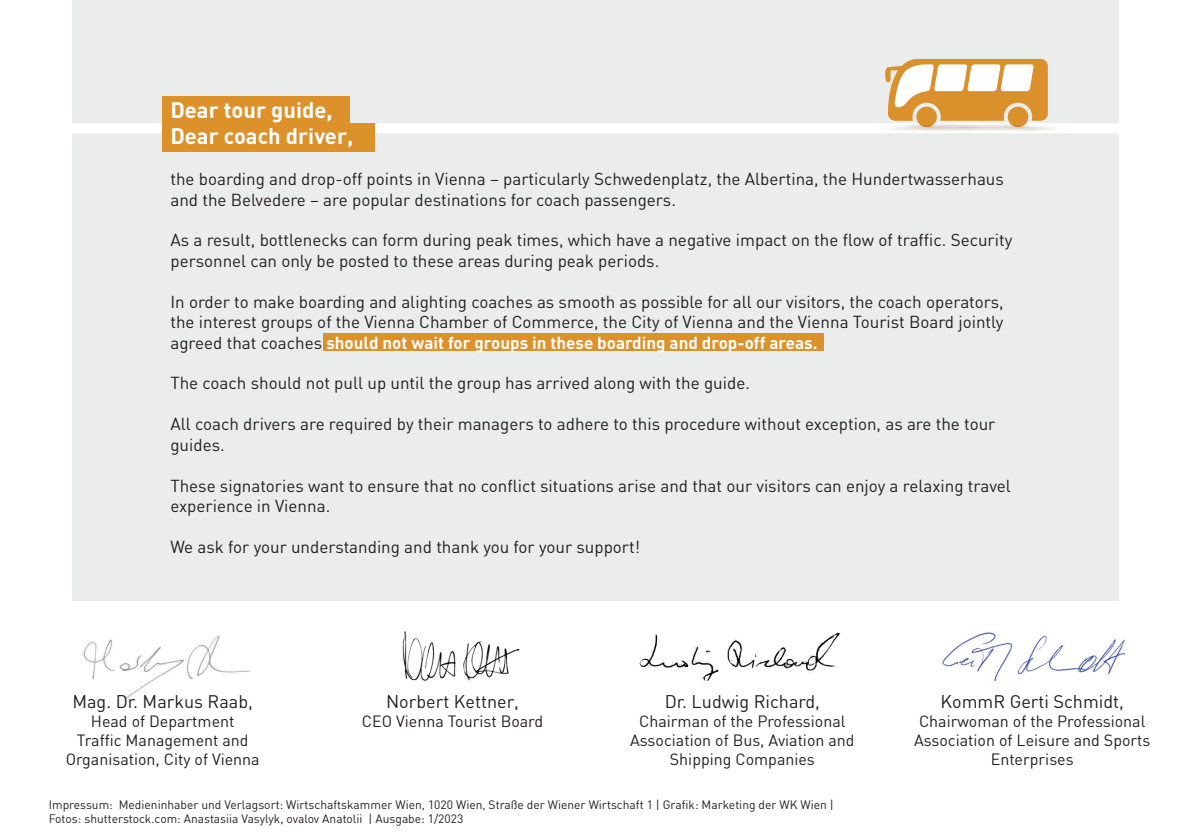
<style>
.page{position:relative;width:1191px;height:840px;background:#fff}
.page>*{position:absolute;margin:0;border:0;box-sizing:border-box;transform-origin:0 0}
.t1{font:700 22px/26.4px "DIN";color:#fff}
.t2{font:18px "DIN";color:#231f20}
.t3{font:17px/20.4px "DIN";color:#231f20}
.t4{font:16px/19.2px "DIN";color:#231f20;text-align:center}
.t5{font:12px/14.4px "DIN";color:#231f20}
.s1{font-weight:700;color:#fff}
</style>
<div class="page">
<div style="left:72px;top:0;width:1047px;height:600px;background:#ebecec"></div>
<img style="left:639px;top:632px;width:201px;height:52px">
<img style="left:83px;top:635px;width:168px;height:64px">
<img style="left:402px;top:631px;width:118px;height:50px">
<img style="left:942px;top:632px;width:184px;height:50px">
<div style="left:0;top:123px;width:1191px;height:10px;background:#fff"></div>
<svg style="left:885px;top:59px;width:170px;height:72px"></svg>
<img style="left:953px;top:124px;width:38px;height:7px">
<div style="left:323px;top:333px;width:500px;height:17px;background:#dd912b"></div>
<div style="left:162px;top:96px;width:188px;height:29px;background:#dd912b"></div>
<div style="left:162px;top:123px;width:212px;height:29px;background:#dd912b"></div>
<p class="t1" style="left:170px;top:96px;width:184px">Dear tour guide,<br>Dear coach driver,</p>
<p class="t3" style="left:170px;top:168px;width:835px">the boarding and drop-off points in Vienna – particularly Schwedenplatz, the Albertina, the Hundertwasserhaus and the Belvedere – are popular destinations for coach passengers.</p>
<p class="t3" style="left:170px;top:230px;width:843px">As a result, bottlenecks can form during peak times, which have a negative impact on the flow of traffic. Security personnel can only be posted to these areas during peak periods.</p>
<p class="t3" style="left:170px;top:291px;width:834px;text-align:justify">In order to make boarding and alighting coaches as smooth as possible for all our visitors, the coach operators, the interest groups of the Vienna Chamber of Commerce, the City of Vienna and the Vienna Tourist Board jointly agreed that coaches <span class="s1">should not wait for groups in these boarding and drop-off areas.</span></p>
<p class="t3" style="left:170px;top:372px;width:581px">The coach should not pull up until the group has arrived along with the guide.</p>
<p class="t3" style="left:170px;top:413px;width:826px">All coach drivers are required by their managers to adhere to this procedure without exception, as are the tour guides.</p>
<p class="t3" style="left:170px;top:474px;width:842px">These signatories want to ensure that no conflict situations arise and that our visitors can enjoy a relaxing travel experience in Vienna.</p>
<p class="t3" style="left:170px;top:536px;width:471px">We ask for your understanding and thank you for your support!</p>
<p class="t2" style="left:72px;top:689px;width:182px">Mag. Dr. Markus Raab,</p>
<p class="t4" style="left:66px;top:710px;width:195px">Head of Department<br>Traffic Management and<br>Organisation, City of Vienna</p>
<p class="t2" style="left:386px;top:689px;width:134px">Norbert Kettner,</p>
<p class="t4" style="left:362px;top:710px;width:183px">CEO Vienna Tourist Board</p>
<p class="t2" style="left:665px;top:689px;width:157px">Dr. Ludwig Richard,</p>
<p class="t4" style="left:630px;top:710px;width:226px">Chairman of the Professional<br>Association of Bus, Aviation and<br>Shipping Companies</p>
<p class="t5" style="left:49px;top:796px;width:786px">Impressum: Medieninhaber und Verlagsort: Wirtschaftskammer Wien, 1020 Wien, Straße der Wiener Wirtschaft 1 | Grafik: Marketing der WK Wien |<br>Fotos: shutterstock.com: Anastasiia Vasylyk, ovalov Anatolii | Ausgabe: 1/2023</p>
<p class="t2" style="left:940px;top:689px;width:185px">KommR Gerti Schmidt,</p>
<p class="t4" style="left:914px;top:710px;width:238px">Chairwoman of the Professional<br>Association of Leisure and Sports<br>Enterprises</p>
</div>
